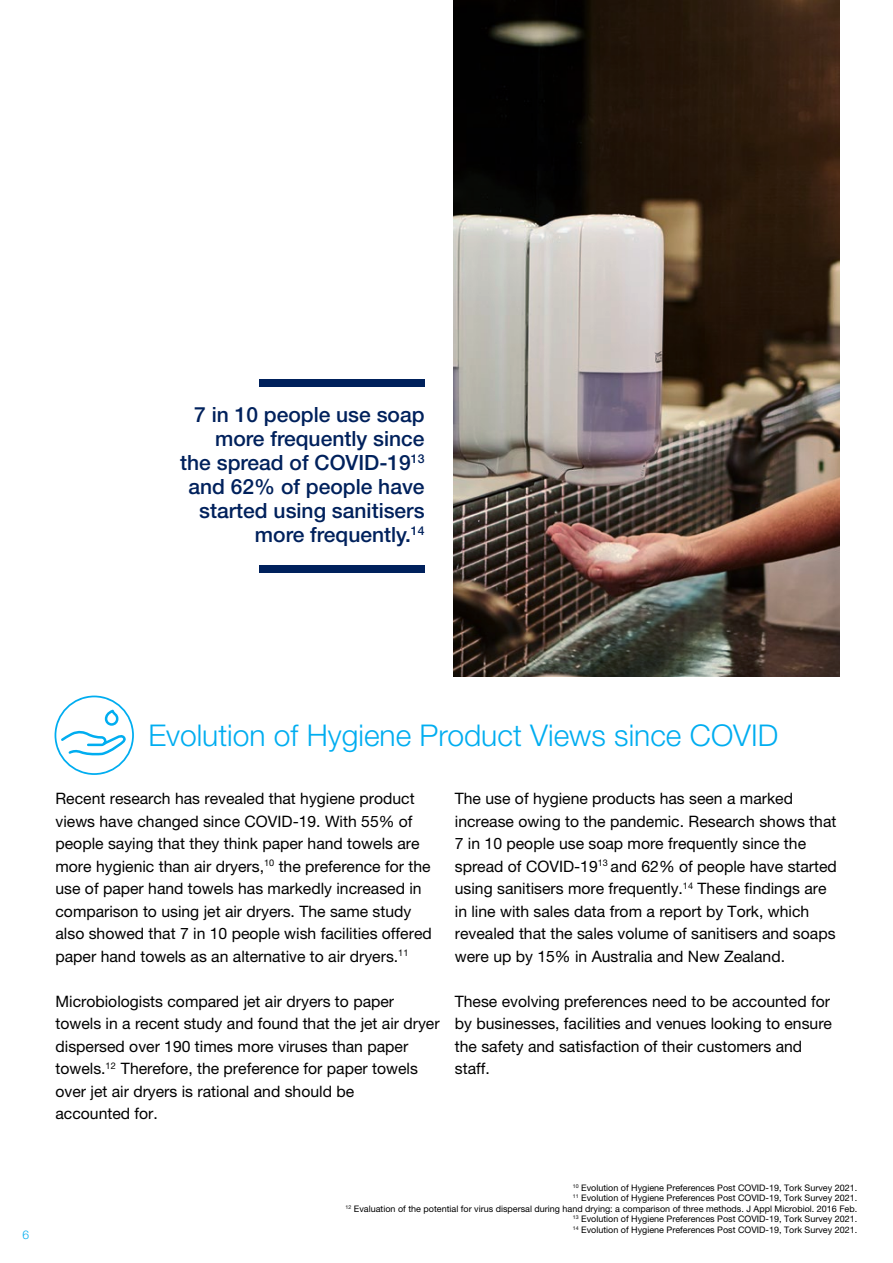
<style>
.page{position:relative;width:893px;height:1263px;background:#fff}
.page>*{position:absolute;margin:0;border:0;box-sizing:border-box;transform-origin:0 0}
.t1{font:300 30px "Helvetica Neue LT Pro";color:#00adf0}
.t2{font:500 21px/24px "Helvetica Neue LT Pro";color:#00215c;text-align:right}
.t3{font:15.75px/22.5px "Helvetica Neue LT Pro";color:#000}
.t4{font:300 12px "Helvetica Neue LT Pro";color:#00adf0}
.t5{font:9px/10.5px "Helvetica Neue LT Pro";color:#000;text-align:right}
</style>
<div class="page">
<div style="left:259px;top:380px;width:166px;height:7px;background:#00215c"></div>
<div style="left:259px;top:565px;width:166px;height:7px;background:#00215c"></div>
<svg style="left:55px;top:695px;width:79px;height:80px"></svg>
<img style="left:453px;top:0;width:387px;height:676px">
<h2 class="t2" style="left:180px;top:402px;width:246px">7 in 10 people use soap more frequently since the spread of COVID-19<sup>13 </sup>and 62% of people have started using sanitisers more frequently.<sup>14</sup></h2>
<p class="t4" style="left:23px;top:1227px;width:8px">6</p>
<h1 class="t1" style="left:148px;top:717px;width:631px">Evolution of Hygiene Product Views since COVID</h1>
<p class="t3" style="left:56px;top:787px;width:378px">Recent research has revealed that hygiene product views have changed since COVID-19. With 55% of people saying that they think paper hand towels are more hygienic than air dryers,<sup>10</sup> the preference for the use of paper hand towels has markedly increased in comparison to using jet air dryers. The same study also showed that 7 in 10 people wish facilities offered paper hand towels as an alternative to air dryers.<sup>11</sup></p>
<p class="t3" style="left:55px;top:990px;width:386px">Microbiologists compared jet air dryers to paper towels in a recent study and found that the jet air dryer dispersed over 190 times more viruses than paper towels.<sup>12</sup> Therefore, the preference for paper towels over jet air dryers is rational and should be<br>accounted for.</p>
<p class="t3" style="left:455px;top:787px;width:384px">The use of hygiene products has seen a marked increase owing to the pandemic. Research shows that 7 in 10 people use soap more frequently since the spread of COVID-19<sup>13</sup> and 62% of people have started using sanitisers more frequently.<sup>14</sup> These findings are in line with sales data from a report by Tork, which revealed that the sales volume of sanitisers and soaps were up by 15% in Australia and New Zealand.</p>
<p class="t3" style="left:455px;top:990px;width:379px">These evolving preferences need to be accounted for by businesses, facilities and venues looking to ensure the safety and satisfaction of their customers and staff.</p>
<p class="t5" style="left:346px;top:1182px;width:513px"><sup>10</sup> Evolution of Hygiene Preferences Post COVID-19, Tork Survey 2021.<br><sup>11</sup> Evolution of Hygiene Preferences Post COVID-19, Tork Survey 2021.<br><sup>12</sup> Evaluation of the potential for virus dispersal during hand drying: a comparison of three methods. J Appl Microbiol. 2016 Feb.<br><sup>13</sup> Evolution of Hygiene Preferences Post COVID-19, Tork Survey 2021.<br><sup>14</sup> Evolution of Hygiene Preferences Post COVID-19, Tork Survey 2021.</p>
</div>
